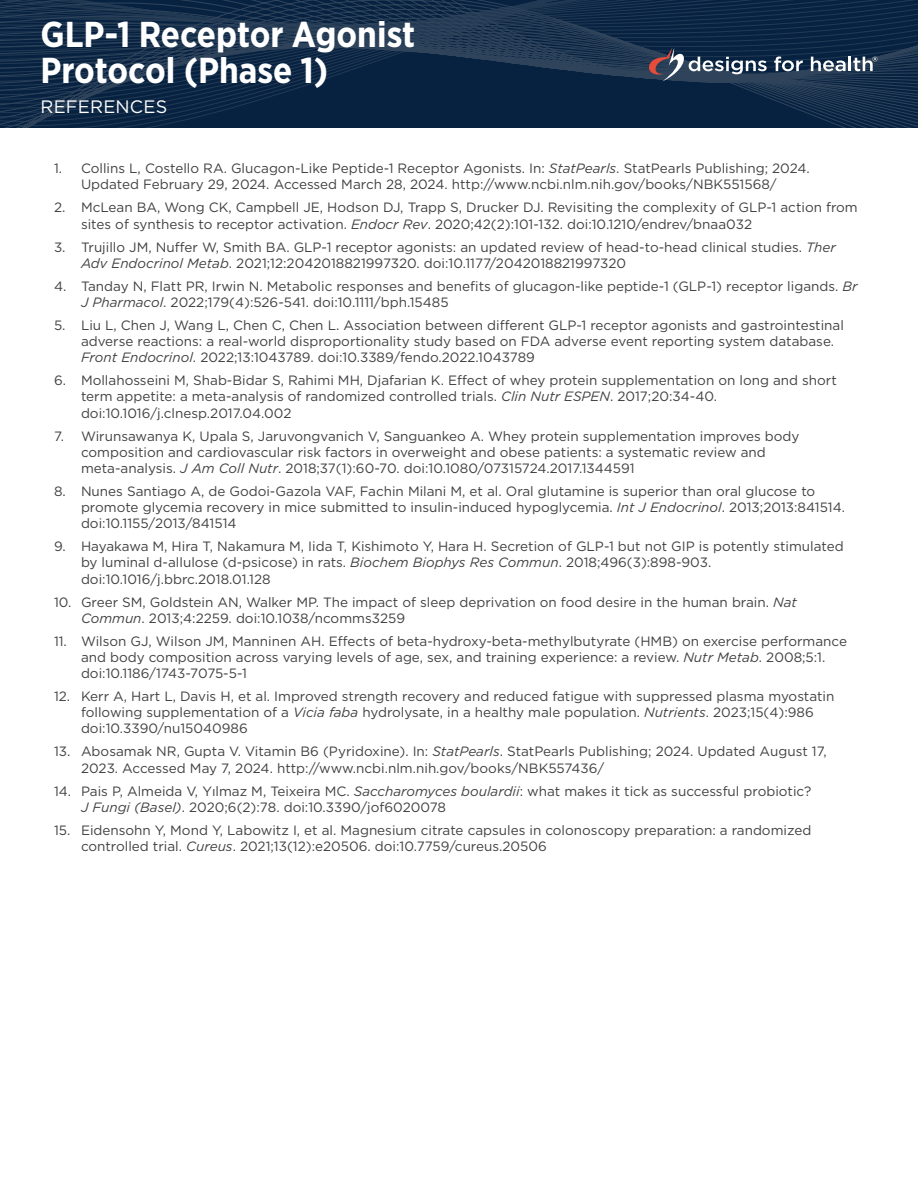
<style>
.page{position:relative;width:918px;height:1188px;background:#fff}
.page>*{position:absolute;margin:0;border:0;box-sizing:border-box;transform-origin:0 0}
.t1{font:700 36px/36px "Gotham Narrow";color:#fff}
.t2{font:18px "Gotham";letter-spacing:.01em;color:#fff}
.t3{font:13.5px/16.2px "Gotham";color:#414042}
.s1{font-style:italic}
</style>
<div class="page">
<svg style="left:0;top:0;width:918px;height:127px;background:#122b48"></svg>
<svg style="left:643px;top:44px;width:124px;height:37px;background:#3e4d64"></svg>
<svg style="left:774px;top:57px;width:29px;height:14px"></svg>
<svg style="left:811px;top:57px;width:67px;height:14px"></svg>
<h1 class="t1" style="left:40px;top:17px;width:376px">GLP-1 Receptor Agonist<br>Protocol (Phase 1)</h1>
<h2 class="t2" style="left:40px;top:96px;width:128px">REFERENCES</h2>
<p class="t3" style="left:54px;top:160px;width:757px;text-align:center">1. Collins L, Costello RA. Glucagon-Like Peptide-1 Receptor Agonists. In: <span class="s1">StatPearls</span>. StatPearls Publishing; 2024.<br>Updated February 29, 2024. Accessed March 28, 2024. http://www.ncbi.nlm.nih.gov/books/NBK551568/</p>
<p class="t3" style="left:81px;top:199px;width:778px;text-indent:-27px">2. McLean BA, Wong CK, Campbell JE, Hodson DJ, Trapp S, Drucker DJ. Revisiting the complexity of GLP-1 action from sites of synthesis to receptor activation. <span class="s1">Endocr Rev</span>. 2020;42(2):101-132. doi:10.1210/endrev/bnaa032</p>
<p class="t3" style="left:81px;top:238px;width:756px;text-indent:-27px">3. Trujillo JM, Nuffer W, Smith BA. GLP-1 receptor agonists: an updated review of head-to-head clinical studies. <span class="s1">Ther<br>Adv Endocrinol Metab</span>. 2021;12:2042018821997320. doi:10.1177/2042018821997320</p>
<p class="t3" style="left:81px;top:278px;width:778px;text-indent:-27px">4. Tanday N, Flatt PR, Irwin N. Metabolic responses and benefits of glucagon-like peptide-1 (GLP-1) receptor ligands. <span class="s1">Br<br>J Pharmacol</span>. 2022;179(4):526-541. doi:10.1111/bph.15485</p>
<p class="t3" style="left:81px;top:317px;width:765px;text-indent:-27px">5. Liu L, Chen J, Wang L, Chen C, Chen L. Association between different GLP-1 receptor agonists and gastrointestinal adverse reactions: a real-world disproportionality study based on FDA adverse event reporting system database.<br><span class="s1">Front Endocrinol</span>. 2022;13:1043789. doi:10.3389/fendo.2022.1043789</p>
<p class="t3" style="left:81px;top:372px;width:757px;text-indent:-27px">6. Mollahosseini M, Shab-Bidar S, Rahimi MH, Djafarian K. Effect of whey protein supplementation on long and short term appetite: a meta-analysis of randomized controlled trials. <span class="s1">Clin Nutr ESPEN</span>. 2017;20:34-40. doi:10.1016/j.clnesp.2017.04.002</p>
<p class="t3" style="left:81px;top:427px;width:720px;text-indent:-27px">7. Wirunsawanya K, Upala S, Jaruvongvanich V, Sanguankeo A. Whey protein supplementation improves body composition and cardiovascular risk factors in overweight and obese patients: a systematic review and meta-analysis. <span class="s1">J Am Coll Nutr</span>. 2018;37(1):60-70. doi:10.1080/07315724.2017.1344591</p>
<p class="t3" style="left:81px;top:483px;width:766px;text-indent:-27px">8. Nunes Santiago A, de Godoi-Gazola VAF, Fachin Milani M, et al. Oral glutamine is superior than oral glucose to promote glycemia recovery in mice submitted to insulin-induced hypoglycemia. <span class="s1">Int J Endocrinol</span>. 2013;2013:841514. doi:10.1155/2013/841514</p>
<p class="t3" style="left:81px;top:538px;width:764px;text-indent:-27px">9. Hayakawa M, Hira T, Nakamura M, Iida T, Kishimoto Y, Hara H. Secretion of GLP-1 but not GIP is potently stimulated by luminal d-allulose (d-psicose) in rats. <span class="s1">Biochem Biophys Res Commun</span>. 2018;496(3):898-903. doi:10.1016/j.bbrc.2018.01.128</p>
<p class="t3" style="left:81px;top:593px;width:717px;text-indent:-27px">10. Greer SM, Goldstein AN, Walker MP. The impact of sleep deprivation on food desire in the human brain. <span class="s1">Nat<br>Commun</span>. 2013;4:2259. doi:10.1038/ncomms3259</p>
<p class="t3" style="left:81px;top:633px;width:768px;text-indent:-27px">11. Wilson GJ, Wilson JM, Manninen AH. Effects of beta-hydroxy-beta-methylbutyrate (HMB) on exercise performance and body composition across varying levels of age, sex, and training experience: a review. <span class="s1">Nutr Metab</span>. 2008;5:1. doi:10.1186/1743-7075-5-1</p>
<p class="t3" style="left:81px;top:688px;width:755px;text-indent:-27px">12. Kerr A, Hart L, Davis H, et al. Improved strength recovery and reduced fatigue with suppressed plasma myostatin following supplementation of a <span class="s1">Vicia faba</span> hydrolysate, in a healthy male population. <span class="s1">Nutrients</span>. 2023;15(4):986 doi:10.3390/nu15040986</p>
<p class="t3" style="left:81px;top:743px;width:747px;text-indent:-27px">13. Abosamak NR, Gupta V. Vitamin B6 (Pyridoxine). In: <span class="s1">StatPearls</span>. StatPearls Publishing; 2024. Updated August 17,<br>2023. Accessed May 7, 2024. http://www.ncbi.nlm.nih.gov/books/NBK557436/</p>
<p class="t3" style="left:81px;top:782px;width:732px;text-indent:-27px">14. Pais P, Almeida V, Yılmaz M, Teixeira MC. <span class="s1">Saccharomyces boulardii</span>: what makes it tick as successful probiotic?<br><span class="s1">J Fungi (Basel)</span>. 2020;6(2):78. doi:10.3390/jof6020078</p>
<p class="t3" style="left:81px;top:822px;width:732px;text-indent:-27px">15. Eidensohn Y, Mond Y, Labowitz I, et al. Magnesium citrate capsules in colonoscopy preparation: a randomized controlled trial. <span class="s1">Cureus</span>. 2021;13(12):e20506. doi:10.7759/cureus.20506</p>
</div>
